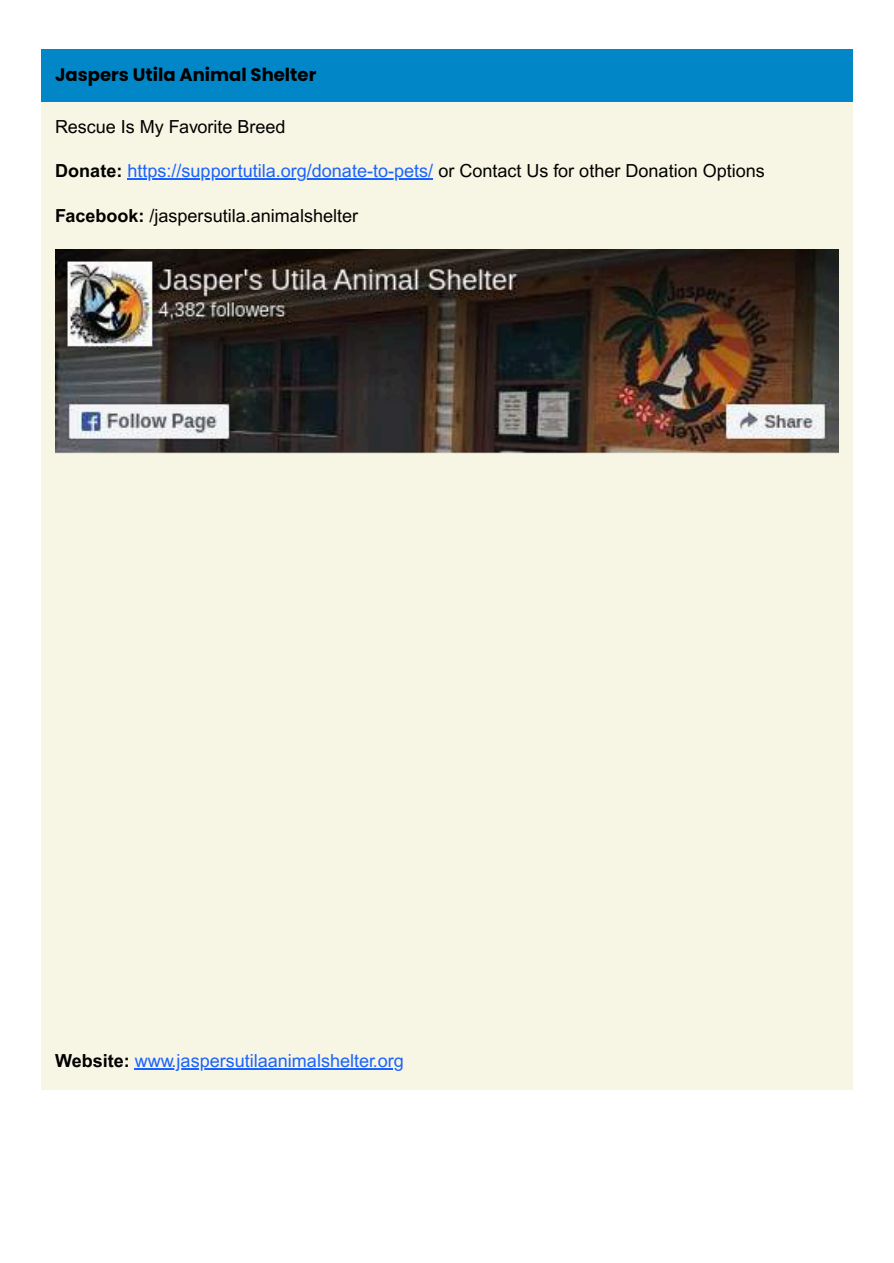
<style>
.page{position:relative;width:894px;height:1263px;background:#fff}
.page>*{position:absolute;margin:0;border:0;box-sizing:border-box;transform-origin:0 0}
.t1{font:18px "Arial MT Pro";color:#1a62ff}
.t2{font:18px "Arial MT Pro";color:#000}
.t3{font:700 18px "Poppins";color:#000}
.s1{font-weight:700;color:#000}
.s2{color:#000}
.s3{font-weight:700}
</style>
<div class="page">
<div style="left:42px;top:50px;width:810px;height:53px;background:#0187c8"></div>
<div style="left:42px;top:103px;width:810px;height:987px;background:#f7f5e3"></div>
<hr style="left:127px;top:178px;width:306px;height:1px;background:#1a62ff">
<hr style="left:135px;top:1068px;width:268px;height:1px;background:#1a62ff">
<img style="left:55px;top:249px;width:783px;height:205px">
<p class="t3" style="left:55px;top:62px;width:263px">Jaspers Utila Animal Shelter</p>
<p class="t2" style="left:55px;top:120px;width:232px">Rescue Is My Favorite Breed</p>
<p class="t1" style="left:55px;top:164px;width:711px"><span class="s1">Donate:</span> https://supportutila.org/donate-to-pets/ <span class="s2">or Contact Us for other Donation Options</span></p>
<p class="t2" style="left:55px;top:209px;width:304px"><span class="s3">Facebook:</span> /jaspersutila.animalshelter</p>
<p class="t1" style="left:55px;top:1054px;width:350px"><span class="s1">Website:</span> www.jaspersutilaanimalshelter.org</p>
</div>
